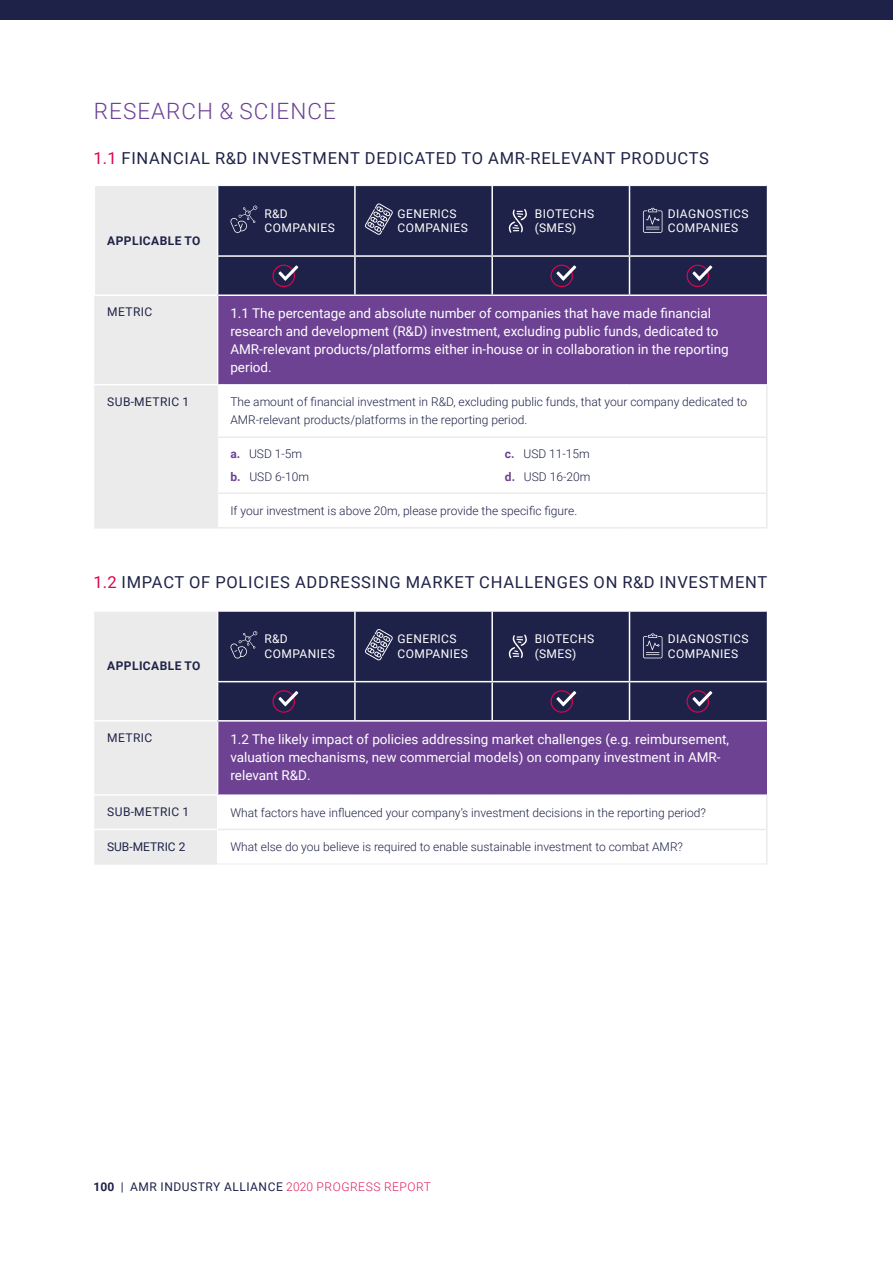
<style>
.page{position:relative;width:893px;height:1263px;background:#fff}
.page>*{position:absolute;margin:0;border:0;box-sizing:border-box;transform-origin:0 0}
.t1{font:300 22.5px "Roboto";letter-spacing:.045em;color:#6d4293}
.t2{font:16.5px "Roboto";letter-spacing:.045em;color:#1f2347}
.t3{font:13.5px/18px "Roboto";color:#fff}
.t4{font:300 12px/22.2px "Roboto";color:#1f2347}
.t5{font:12px/14.4px "Roboto";letter-spacing:.035em;color:#fff}
.t6{font:12px "Roboto";letter-spacing:.045em;color:#1e2148}
.t7{font:12px "Roboto";letter-spacing:.035em;color:#1f2347}
.t8{font:700 12px "Roboto";letter-spacing:.035em;color:#1f2347}
.t9{font:12px "Roboto";color:#1f2347}
.s1{color:#de044e}
.s2{font-weight:700;color:#6d4293}
.s3{font-weight:700}
.s4{font-weight:300;color:#e31d59}
</style>
<div class="page">
<div style="left:0;top:0;width:893px;height:19px;background:#1e2148"></div>
<div style="left:94px;top:186px;width:123px;height:341px;background:#ebebeb"></div>
<div style="left:218px;top:186px;width:549px;height:108px;background:#1e2148"></div>
<div style="left:218px;top:295px;width:549px;height:90px;background:#6d4293"></div>
<hr style="left:94px;top:186px;width:1px;height:70px;background:#fff">
<hr style="left:354px;top:186px;width:2px;height:69px;background:#fff">
<hr style="left:491px;top:186px;width:2px;height:69px;background:#fff">
<hr style="left:629px;top:186px;width:1px;height:69px;background:#fff">
<hr style="left:94px;top:256px;width:1px;height:38px;background:#fff">
<hr style="left:217px;top:255px;width:138px;height:2px;background:#fff">
<hr style="left:355px;top:255px;width:137px;height:2px;background:#fff">
<hr style="left:354px;top:257px;width:2px;height:37px;background:#fff">
<hr style="left:492px;top:255px;width:137px;height:2px;background:#fff">
<hr style="left:491px;top:257px;width:2px;height:37px;background:#fff">
<hr style="left:629px;top:255px;width:138px;height:2px;background:#fff">
<hr style="left:629px;top:257px;width:1px;height:37px;background:#fff">
<hr style="left:94px;top:294px;width:124px;height:2px;background:#fff">
<hr style="left:218px;top:294px;width:137px;height:2px;background:#fff">
<hr style="left:355px;top:294px;width:137px;height:2px;background:#fff">
<hr style="left:492px;top:294px;width:137px;height:2px;background:#fff">
<hr style="left:629px;top:294px;width:138px;height:2px;background:#fff">
<hr style="left:94px;top:384px;width:124px;height:1px;background:#fff">
<hr style="left:218px;top:384px;width:137px;height:1px;background:#fff">
<hr style="left:355px;top:384px;width:137px;height:1px;background:#fff">
<hr style="left:492px;top:384px;width:137px;height:1px;background:#fff">
<hr style="left:629px;top:384px;width:138px;height:1px;background:#fff">
<hr style="left:766px;top:385px;width:1px;height:52px;background:#ebebeb">
<hr style="left:766px;top:437px;width:1px;height:56px;background:#ebebeb">
<hr style="left:766px;top:493px;width:1px;height:34px;background:#ebebeb">
<hr style="left:218px;top:436px;width:137px;height:2px;background:#ebebeb">
<hr style="left:355px;top:436px;width:137px;height:2px;background:#ebebeb">
<hr style="left:492px;top:436px;width:137px;height:2px;background:#ebebeb">
<hr style="left:629px;top:436px;width:137px;height:2px;background:#ebebeb">
<hr style="left:218px;top:492px;width:137px;height:2px;background:#ebebeb">
<hr style="left:355px;top:492px;width:137px;height:2px;background:#ebebeb">
<hr style="left:492px;top:492px;width:137px;height:2px;background:#ebebeb">
<hr style="left:629px;top:492px;width:137px;height:2px;background:#ebebeb">
<hr style="left:218px;top:527px;width:137px;height:1px;background:#ebebeb">
<hr style="left:355px;top:527px;width:137px;height:1px;background:#ebebeb">
<hr style="left:492px;top:527px;width:137px;height:1px;background:#ebebeb">
<hr style="left:629px;top:527px;width:138px;height:1px;background:#ebebeb">
<hr style="left:217px;top:385px;width:1px;height:52px;background:#ebebeb">
<hr style="left:217px;top:437px;width:1px;height:56px;background:#ebebeb">
<hr style="left:217px;top:493px;width:1px;height:34px;background:#ebebeb">
<hr style="left:94px;top:527px;width:124px;height:1px;background:#ebebeb">
<svg style="left:365px;top:203px;width:28px;height:32px"></svg>
<svg style="left:508px;top:209px;width:19px;height:24px"></svg>
<svg style="left:643px;top:208px;width:19px;height:25px"></svg>
<svg style="left:230px;top:205px;width:27px;height:28px"></svg>
<div style="left:272px;top:265px;width:23px;height:22px;border:1px solid #de044e;border-radius:50%"></div>
<svg style="left:278px;top:265px;width:20px;height:16px"></svg>
<div style="left:550px;top:265px;width:23px;height:22px;border:1px solid #de044e;border-radius:50%"></div>
<svg style="left:556px;top:265px;width:20px;height:16px"></svg>
<div style="left:686px;top:265px;width:23px;height:22px;border:1px solid #de044e;border-radius:50%"></div>
<svg style="left:692px;top:265px;width:20px;height:16px"></svg>
<div style="left:94px;top:612px;width:123px;height:251px;background:#ebebeb"></div>
<div style="left:218px;top:612px;width:549px;height:108px;background:#1e2148"></div>
<div style="left:218px;top:721px;width:549px;height:74px;background:#6d4293"></div>
<hr style="left:354px;top:611px;width:2px;height:70px;background:#fff">
<hr style="left:491px;top:611px;width:2px;height:70px;background:#fff">
<hr style="left:629px;top:611px;width:1px;height:70px;background:#fff">
<hr style="left:217px;top:681px;width:138px;height:1px;background:#fff">
<hr style="left:355px;top:681px;width:137px;height:1px;background:#fff">
<hr style="left:354px;top:682px;width:2px;height:38px;background:#fff">
<hr style="left:492px;top:681px;width:137px;height:1px;background:#fff">
<hr style="left:491px;top:682px;width:2px;height:38px;background:#fff">
<hr style="left:629px;top:681px;width:138px;height:1px;background:#fff">
<hr style="left:629px;top:682px;width:1px;height:38px;background:#fff">
<hr style="left:94px;top:720px;width:124px;height:2px;background:#fff">
<hr style="left:218px;top:720px;width:137px;height:2px;background:#fff">
<hr style="left:355px;top:720px;width:137px;height:2px;background:#fff">
<hr style="left:492px;top:720px;width:137px;height:2px;background:#fff">
<hr style="left:629px;top:720px;width:138px;height:2px;background:#fff">
<hr style="left:94px;top:794px;width:123px;height:2px;background:#fff">
<hr style="left:94px;top:829px;width:123px;height:1px;background:#fff">
<hr style="left:217px;top:794px;width:138px;height:1px;background:#fff">
<hr style="left:355px;top:794px;width:137px;height:1px;background:#fff">
<hr style="left:492px;top:794px;width:137px;height:1px;background:#fff">
<hr style="left:629px;top:794px;width:138px;height:1px;background:#fff">
<hr style="left:218px;top:829px;width:137px;height:1px;background:#ebebeb">
<hr style="left:355px;top:829px;width:137px;height:1px;background:#ebebeb">
<hr style="left:492px;top:829px;width:137px;height:1px;background:#ebebeb">
<hr style="left:629px;top:829px;width:137px;height:1px;background:#ebebeb">
<hr style="left:94px;top:863px;width:124px;height:2px;background:#ebebeb">
<hr style="left:766px;top:795px;width:1px;height:34px;background:#ebebeb">
<hr style="left:766px;top:829px;width:1px;height:35px;background:#ebebeb">
<hr style="left:218px;top:864px;width:137px;height:1px;background:#ebebeb">
<hr style="left:355px;top:864px;width:137px;height:1px;background:#ebebeb">
<hr style="left:492px;top:864px;width:137px;height:1px;background:#ebebeb">
<hr style="left:629px;top:864px;width:138px;height:1px;background:#ebebeb">
<svg style="left:365px;top:629px;width:28px;height:32px"></svg>
<svg style="left:508px;top:634px;width:19px;height:24px"></svg>
<svg style="left:643px;top:633px;width:19px;height:25px"></svg>
<svg style="left:230px;top:631px;width:27px;height:28px"></svg>
<div style="left:272px;top:690px;width:23px;height:23px;border:1px solid #de044e;border-radius:50%"></div>
<svg style="left:278px;top:691px;width:20px;height:15px"></svg>
<div style="left:550px;top:690px;width:23px;height:23px;border:1px solid #de044e;border-radius:50%"></div>
<svg style="left:556px;top:691px;width:20px;height:15px"></svg>
<div style="left:686px;top:690px;width:23px;height:23px;border:1px solid #de044e;border-radius:50%"></div>
<svg style="left:692px;top:691px;width:20px;height:15px"></svg>
<h1 class="t1" style="left:94px;top:95px;width:243px">RESEARCH &amp; SCIENCE</h1>
<h2 class="t2" style="left:94px;top:147px;width:617px"><span class="s1">1.1</span> FINANCIAL R&amp;D INVESTMENT DEDICATED TO AMR-RELEVANT PRODUCTS</h2>
<p class="t8" style="left:107px;top:232px;width:95px">APPLICABLE TO</p>
<p class="t5" style="left:265px;top:206px;width:72px">R&amp;D<br>COMPANIES</p>
<p class="t5" style="left:398px;top:206px;width:72px">GENERICS<br>COMPANIES</p>
<p class="t5" style="left:535px;top:206px;width:61px">BIOTECHS (SMES)</p>
<p class="t5" style="left:668px;top:206px;width:82px">DIAGNOSTICS<br>COMPANIES</p>
<p class="t7" style="left:107px;top:304px;width:47px">METRIC</p>
<p class="t3" style="left:230px;top:304px;width:500px">1.1 The percentage and absolute number of companies that have made financial research and development (R&amp;D) investment, excluding public funds, dedicated to AMR-relevant products/platforms either in-house or in collaboration in the reporting period.</p>
<p class="t7" style="left:107px;top:393px;width:84px">SUB-METRIC 1</p>
<p class="t4" style="left:230px;top:393px;width:518px;line-height:18px">The amount of financial investment in R&amp;D, excluding public funds, that your company dedicated to<br>AMR-relevant products/platforms in the reporting period.</p>
<p class="t4" style="left:230px;top:442px;width:80px"><span class="s2">a.</span> USD 1-5m <span class="s2">b.</span> USD 6-10m</p>
<p class="t4" style="left:505px;top:442px;width:87px"><span class="s2">c.</span> USD 11-15m <span class="s2">d.</span> USD 16-20m</p>
<p class="t4" style="left:230px;top:499px;width:348px">If your investment is above 20m, please provide the specific figure.</p>
<h2 class="t2" style="left:94px;top:571px;width:675px"><span class="s1">1.2</span> IMPACT OF POLICIES ADDRESSING MARKET CHALLENGES ON R&amp;D INVESTMENT</h2>
<p class="t8" style="left:107px;top:657px;width:95px">APPLICABLE TO</p>
<p class="t5" style="left:265px;top:631px;width:72px">R&amp;D<br>COMPANIES</p>
<p class="t5" style="left:398px;top:631px;width:72px">GENERICS<br>COMPANIES</p>
<p class="t5" style="left:535px;top:631px;width:61px">BIOTECHS (SMES)</p>
<p class="t5" style="left:668px;top:631px;width:82px">DIAGNOSTICS<br>COMPANIES</p>
<p class="t7" style="left:107px;top:729px;width:47px">METRIC</p>
<p class="t3" style="left:230px;top:729px;width:500px">1.2 The likely impact of policies addressing market challenges (e.g. reimbursement, valuation mechanisms, new commercial models) on company investment in AMR&shy;relevant R&amp;D.</p>
<p class="t7" style="left:107px;top:803px;width:84px">SUB-METRIC 1</p>
<p class="t4" style="left:230px;top:801px;width:477px">What factors have influenced your company’s investment decisions in the reporting period?</p>
<p class="t9" style="left:107px;top:838px;width:80px">SUB-METRIC 2</p>
<p class="t4" style="left:230px;top:835px;width:454px">What else do you believe is required to enable sustainable investment to combat AMR?</p>
<p class="t6" style="left:94px;top:1178px;width:339px"><span class="s3">100</span> | AMR INDUSTRY ALLIANCE <span class="s4">2020 PROGRESS REPORT</span></p>
</div>
